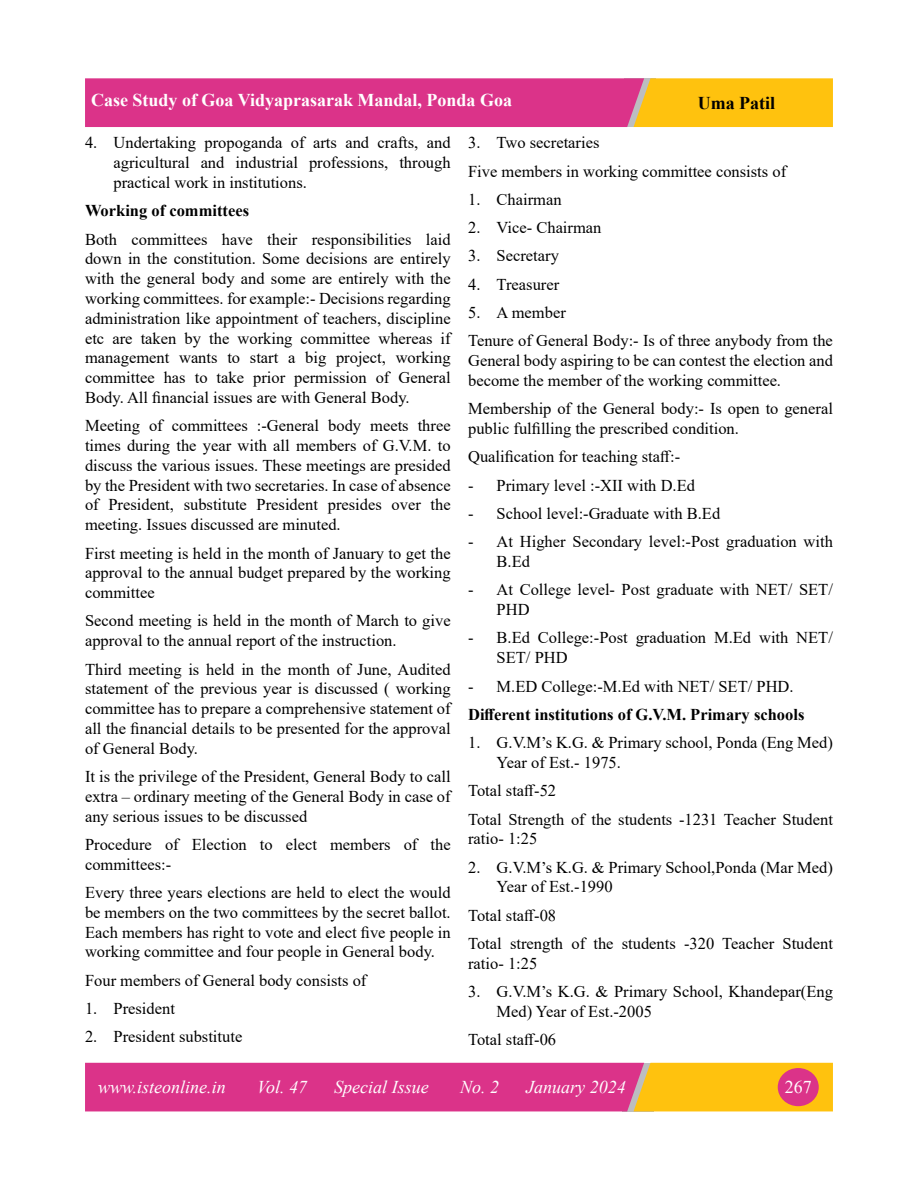
<style>
.page{position:relative;width:918px;height:1188px;background:#fff}
.page>*{position:absolute;margin:0;border:0;box-sizing:border-box;transform-origin:0 0}
.t1{font:italic 18px "Times New Roman";color:#fff}
.t2{font:700 18px "Times New Roman";color:#fff}
.t3{font:700 18px "Times New Roman";color:#000}
.t4{font:18px "Times New Roman";color:#fff}
.t5{font:16.5px/19.8px "Times New Roman";color:#000}
.t6{font:700 16.5px "Times New Roman";color:#000}
</style>
<div class="page">
<svg style="left:85px;top:1063px;width:748px;height:48px;background:#e2546d"></svg>
<div style="left:778px;top:1068px;width:41px;height:38px;background:#db3389;border-radius:50%"></div>
<svg style="left:85px;top:78px;width:748px;height:49px;background:#e4596b"></svg>
<p class="t2" style="left:91px;top:87px;width:423px">Case Study of Goa Vidyaprasarak Mandal, Ponda Goa</p>
<p class="t3" style="left:698px;top:90px;width:79px">Uma Patil</p>
<p class="t5" style="left:114px;top:132px;width:339px;text-align:justify;text-indent:-28px">4. Undertaking propoganda of arts and crafts, and agricultural and industrial professions, through practical work in institutions.</p>
<p class="t6" style="left:85px;top:199px;width:166px">Working of committees</p>
<p class="t5" style="left:85px;top:229px;width:367px;text-align:justify">Both committees have their responsibilities laid down in the constitution. Some decisions are entirely with the general body and some are entirely with the working committees. for example:- Decisions regarding administration like appointment of teachers, discipline etc are taken by the working committee whereas if management wants to start a big project, working committee has to take prior permission of General Body. All financial issues are with General Body.</p>
<p class="t5" style="left:85px;top:415px;width:367px;text-align:justify">Meeting of committees :-General body meets three times during the year with all members of G.V.M. to discuss the various issues. These meetings are presided by the President with two secretaries. In case of absence of President, substitute President presides over the meeting. Issues discussed are minuted.</p>
<p class="t5" style="left:85px;top:543px;width:367px;text-align:justify">First meeting is held in the month of January to get the approval to the annual budget prepared by the working committee</p>
<p class="t5" style="left:85px;top:610px;width:367px">Second meeting is held in the month of March to give approval to the annual report of the instruction.</p>
<p class="t5" style="left:85px;top:659px;width:367px;text-align:justify">Third meeting is held in the month of June, Audited statement of the previous year is discussed ( working committee has to prepare a comprehensive statement of all the financial details to be presented for the approval of General Body.</p>
<p class="t5" style="left:85px;top:766px;width:367px;text-align:justify">It is the privilege of the President, General Body to call extra – ordinary meeting of the General Body in case of any serious issues to be discussed</p>
<p class="t5" style="left:85px;top:834px;width:367px">Procedure of Election to elect members of the committees:-</p>
<p class="t5" style="left:85px;top:882px;width:367px;text-align:justify">Every three years elections are held to elect the would be members on the two committees by the secret ballot.<br>Each members has right to vote and elect five people in working committee and four people in General body.</p>
<p class="t5" style="left:85px;top:970px;width:283px">Four members of General body consists of</p>
<p class="t5" style="left:85px;top:998px;width:91px">1. President</p>
<p class="t5" style="left:85px;top:1026px;width:159px">2. President substitute</p>
<p class="t5" style="left:468px;top:128px;width:320px;line-height:28.3px">3. Two secretaries<br>Five members in working committee consists of</p>
<p class="t5" style="left:468px;top:189px;width:95px">1. Chairman</p>
<p class="t5" style="left:468px;top:217px;width:135px">2. Vice- Chairman</p>
<p class="t5" style="left:468px;top:246px;width:92px">3. Secretary</p>
<p class="t5" style="left:468px;top:274px;width:93px">4. Treasurer</p>
<p class="t5" style="left:468px;top:298px;width:366px;line-height:28.3px">5. A member<br>Tenure of General Body:- Is of three anybody from the</p>
<p class="t5" style="left:468px;top:350px;width:366px">General body aspiring to be can contest the election and become the member of the working committee.</p>
<p class="t5" style="left:468px;top:398px;width:366px">Membership of the General body:- Is open to general public fulfilling the prescribed condition.</p>
<p class="t5" style="left:468px;top:446px;width:214px">Qualification for teaching staff:-</p>
<p class="t5" style="left:468px;top:475px;width:228px">- Primary level :-XII with D.Ed</p>
<p class="t5" style="left:468px;top:503px;width:254px">- School level:-Graduate with B.Ed</p>
<p class="t5" style="left:497px;top:531px;width:338px;text-indent:-28px">- At Higher Secondary level:-Post graduation with<br>B.Ed</p>
<p class="t5" style="left:497px;top:579px;width:338px;text-indent:-28px">- At College level- Post graduate with NET/ SET/<br>PHD</p>
<p class="t5" style="left:497px;top:627px;width:338px;text-indent:-28px">- B.Ed College:-Post graduation M.Ed with NET/<br>SET/ PHD</p>
<p class="t5" style="left:468px;top:676px;width:327px">- M.ED College:-M.Ed with NET/ SET/ PHD.</p>
<p class="t6" style="left:468px;top:702px;width:338px">Different institutions of G.V.M. Primary schools</p>
<p class="t5" style="left:497px;top:732px;width:338px;text-indent:-28px">1. G.V.M’s K.G. &amp; Primary school, Ponda (Eng Med)<br>Year of Est.- 1975.</p>
<p class="t5" style="left:468px;top:776px;width:366px;line-height:28.3px">Total staff-52<br>Total Strength of the students -1231 Teacher Student</p>
<p class="t5" style="left:468px;top:828px;width:71px">ratio- 1:25</p>
<p class="t5" style="left:497px;top:857px;width:338px;text-indent:-28px">2. G.V.M’s K.G. &amp; Primary School,Ponda (Mar Med)<br>Year of Est.-1990</p>
<p class="t5" style="left:468px;top:900px;width:366px;line-height:28.3px">Total staff-08<br>Total strength of the students -320 Teacher Student</p>
<p class="t5" style="left:468px;top:953px;width:71px">ratio- 1:25</p>
<p class="t5" style="left:497px;top:981px;width:338px;text-indent:-28px">3. G.V.M’s K.G. &amp; Primary School, Khandepar(Eng<br>Med) Year of Est.-2005</p>
<p class="t5" style="left:468px;top:1029px;width:90px">Total staff-06</p>
<p class="t1" style="left:98px;top:1074px;width:129px">www.isteonline.in</p>
<p class="t1" style="left:257px;top:1074px;width:52px">Vol. 47</p>
<p class="t1" style="left:334px;top:1074px;width:96px">Special Issue</p>
<p class="t1" style="left:460px;top:1074px;width:41px">No. 2</p>
<p class="t1" style="left:526px;top:1074px;width:101px">January 2024</p>
<p class="t4" style="left:785px;top:1074px;width:28px">267</p>
</div>
